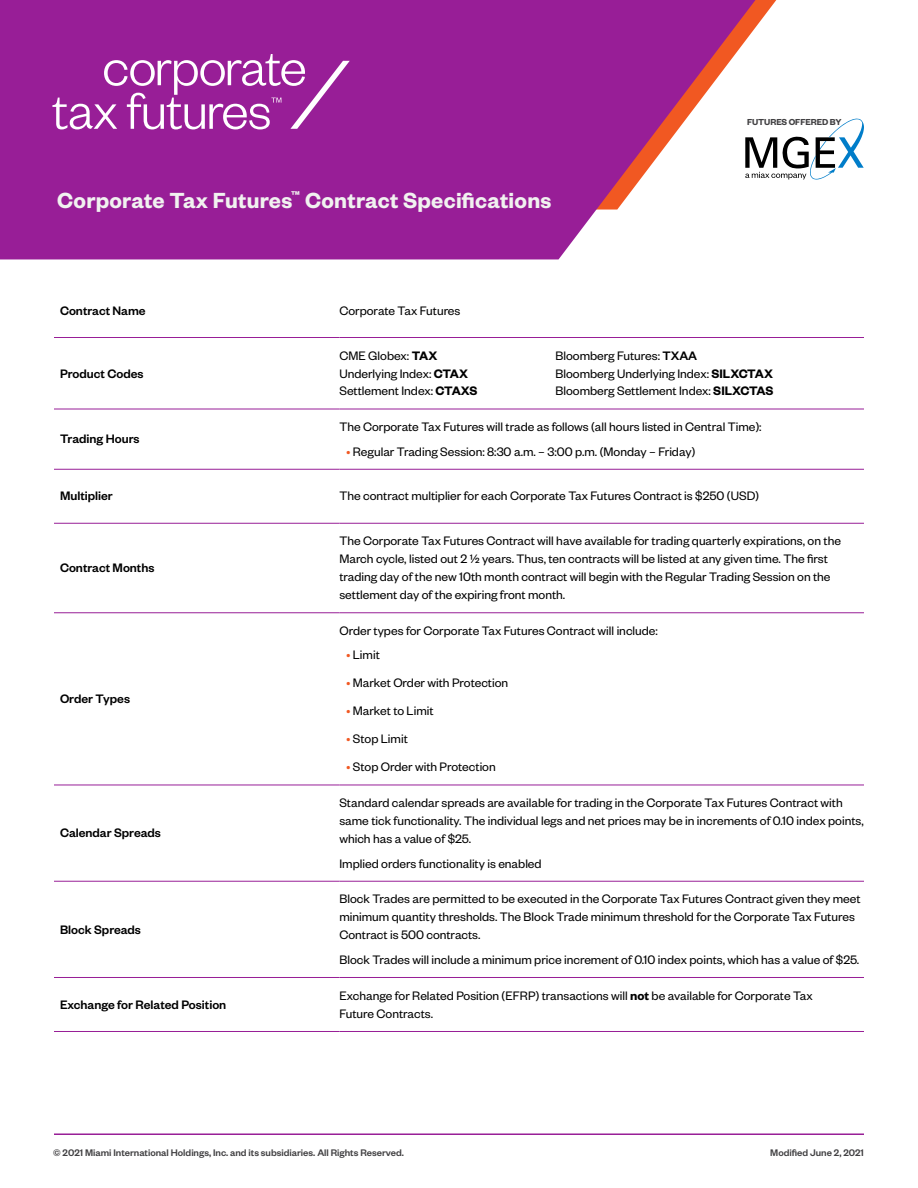
<style>
.page{position:relative;width:918px;height:1188px;background:#fff}
.page>*{position:absolute;margin:0;border:0;box-sizing:border-box;transform-origin:0 0}
.t1{font:600 24px "Founders Grotesk";letter-spacing:.01em;color:#f1f2f0}
.t2{font:13.5px/18px "Founders Grotesk";color:#000}
.t3{font:500 13.5px "Founders Grotesk";color:#000}
.t4{font:500 10.5px "Founders Grotesk";color:#414042}
.t5{font:600 9.6px "Founders Grotesk";letter-spacing:-.01em;color:#414042}
.s1{font-weight:600}
.s2{font-weight:500}
.s3{color:#f15822}
</style>
<div class="page">
<hr style="left:54px;top:1133px;width:810px;height:2px;background:#981e97">
<svg style="left:0;top:0;width:755px;height:259px;background:#a63aa0"></svg>
<svg style="left:52px;top:54px;width:298px;height:75px;background:#aa47aa"></svg>
<hr style="left:54px;top:337px;width:285px;height:1px;background:#981e97">
<hr style="left:339px;top:337px;width:525px;height:1px;background:#981e97">
<hr style="left:54px;top:409px;width:285px;height:1px;background:#981e97">
<hr style="left:339px;top:409px;width:525px;height:1px;background:#981e97">
<hr style="left:54px;top:469px;width:285px;height:1px;background:#981e97">
<hr style="left:54px;top:523px;width:285px;height:1px;background:#981e97">
<hr style="left:54px;top:612px;width:285px;height:1px;background:#981e97">
<hr style="left:54px;top:785px;width:285px;height:1px;background:#981e97">
<hr style="left:54px;top:881px;width:285px;height:1px;background:#981e97">
<hr style="left:54px;top:977px;width:285px;height:1px;background:#981e97">
<hr style="left:339px;top:469px;width:525px;height:1px;background:#981e97">
<hr style="left:339px;top:523px;width:525px;height:1px;background:#981e97">
<hr style="left:339px;top:612px;width:525px;height:1px;background:#981e97">
<hr style="left:339px;top:785px;width:525px;height:1px;background:#981e97">
<hr style="left:339px;top:881px;width:525px;height:1px;background:#981e97">
<hr style="left:339px;top:977px;width:525px;height:1px;background:#981e97">
<hr style="left:54px;top:1031px;width:285px;height:1px;background:#981e97">
<hr style="left:339px;top:1031px;width:525px;height:1px;background:#981e97">
<svg style="left:745px;top:119px;width:119px;height:61px"></svg>
<h1 class="t1" style="left:57px;top:186px;width:496px">Corporate Tax Futures<sup>™</sup> Contract Specifications</h1>
<p class="t3" style="left:60px;top:302px;width:87px">Contract Name</p>
<p class="t2" style="left:339px;top:301px;width:123px">Corporate Tax Futures</p>
<p class="t5" style="left:747px;top:115px;width:96px">FUTURES OFFERED BY</p>
<p class="t3" style="left:60px;top:365px;width:85px">Product Codes</p>
<p class="t3" style="left:60px;top:431px;width:81px">Trading Hours</p>
<p class="t2" style="left:339px;top:346px;width:99px">CME Globex: <span class="s1">TAX</span></p>
<p class="t2" style="left:555px;top:346px;width:143px">Bloomberg Futures: <span class="s2">TXAA</span></p>
<p class="t2" style="left:339px;top:364px;width:130px">Underlying Index: <span class="s1">CTAX</span></p>
<p class="t2" style="left:555px;top:364px;width:219px">Bloomberg Underlying Index: <span class="s1">SILXCTAX</span></p>
<p class="t2" style="left:339px;top:382px;width:140px">Settlement Index: <span class="s1">CTAXS</span></p>
<p class="t2" style="left:555px;top:382px;width:220px">Bloomberg Settlement Index: <span class="s1">SILXCTAS</span></p>
<p class="t2" style="left:339px;top:417px;width:424px">The Corporate Tax Futures will trade as follows (all hours listed in Central Time):</p>
<p class="t2" style="left:346px;top:442px;width:351px"><span class="s3">•</span> Regular Trading Session: 8:30 a.m. – 3:00 p.m. (Monday – Friday)</p>
<p class="t3" style="left:60px;top:488px;width:54px">Multiplier</p>
<p class="t2" style="left:339px;top:487px;width:421px">The contract multiplier for each Corporate Tax Futures Contract is $250 (USD)</p>
<p class="t3" style="left:60px;top:560px;width:96px">Contract Months</p>
<p class="t3" style="left:60px;top:690px;width:72px">Order Types</p>
<p class="t3" style="left:60px;top:825px;width:102px">Calendar Spreads</p>
<p class="t3" style="left:60px;top:921px;width:83px">Block Spreads</p>
<p class="t2" style="left:339px;top:531px;width:503px">The Corporate Tax Futures Contract will have available for trading quarterly expirations, on the March cycle, listed out 2 ½ years. Thus, ten contracts will be listed at any given time. The first trading day of the new 10th month contract will begin with the Regular Trading Session on the settlement day of the expiring front month.</p>
<p class="t2" style="left:339px;top:621px;width:320px">Order types for Corporate Tax Futures Contract will include:</p>
<p class="t2" style="left:346px;top:646px;width:35px"><span class="s3">•</span> Limit</p>
<p class="t2" style="left:346px;top:673px;width:164px"><span class="s3">•</span> Market Order with Protection</p>
<p class="t2" style="left:346px;top:701px;width:89px"><span class="s3">•</span> Market to Limit</p>
<p class="t2" style="left:346px;top:729px;width:63px"><span class="s3">•</span> Stop Limit</p>
<p class="t2" style="left:346px;top:757px;width:151px"><span class="s3">•</span> Stop Order with Protection</p>
<p class="t2" style="left:339px;top:793px;width:526px">Standard calendar spreads are available for trading in the Corporate Tax Futures Contract with same tick functionality. The individual legs and net prices may be in increments of 0.10 index points, which has a value of $25.</p>
<p class="t2" style="left:339px;top:854px;width:204px">Implied orders functionality is enabled</p>
<p class="t2" style="left:339px;top:889px;width:523px">Block Trades are permitted to be executed in the Corporate Tax Futures Contract given they meet minimum quantity thresholds. The Block Trade minimum threshold for the Corporate Tax Futures<br>Contract is 500 contracts.</p>
<p class="t2" style="left:339px;top:950px;width:521px">Block Trades will include a minimum price increment of 0.10 index points, which has a value of $25.</p>
<p class="t3" style="left:60px;top:996px;width:168px">Exchange for Related Position</p>
<p class="t2" style="left:339px;top:986px;width:475px">Exchange for Related Position (EFRP) transactions will <span class="s1">not</span> be available for Corporate Tax<br>Future Contracts.</p>
<p class="t4" style="left:53px;top:1146px;width:352px">© 2021 Miami International Holdings, Inc. and its subsidiaries. All Rights Reserved.</p>
<p class="t4" style="left:770px;top:1146px;width:95px">Modified June 2, 2021</p>
</div>
